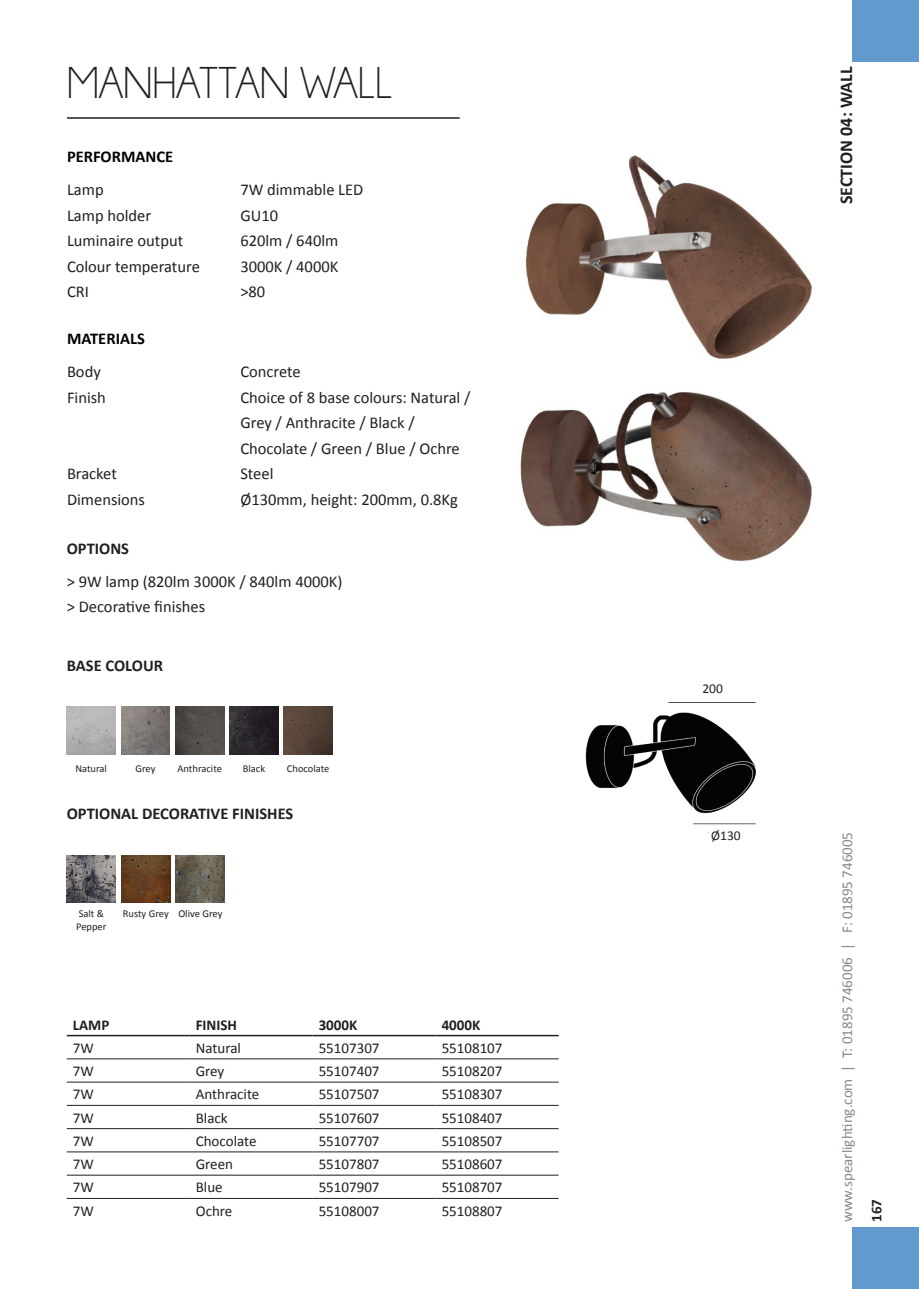
<style>
.page{position:relative;width:919px;height:1289px;background:#fff}
.page>*{position:absolute;margin:0;border:0;box-sizing:border-box;transform-origin:0 0}
.t1{font:45px "Champagne&Limousines";color:#231f20}
.t2{font:700 18px "Calibri";color:#231f20}
.t3{font:16.5px "Calibri";color:#231f20}
.t4{font:700 16.5px "Calibri";color:#231f20}
.t5{font:700 16.5px "Calibri";color:#000}
.t6{font:15px "Calibri";color:#231f20}
.t7{font:15px "Calibri";color:#86888b}
.t8{font:700 15px "Calibri";color:#231f20}
.t9{font:13.5px "Calibri";color:#231f20}
.t10{font:10.5px/12.6px "Calibri";color:#231f20}
</style>
<div class="page">
<hr style="left:67px;top:117px;width:392px;height:2px;background:#231f20">
<img style="left:525px;top:155px;width:288px;height:204px">
<hr style="left:67px;top:1034px;width:123px;height:2px;background:#231f20">
<hr style="left:190px;top:1034px;width:123px;height:2px;background:#231f20">
<hr style="left:313px;top:1034px;width:122px;height:2px;background:#231f20">
<hr style="left:435px;top:1034px;width:123px;height:2px;background:#231f20">
<hr style="left:67px;top:1058px;width:123px;height:1px;background:#231f20">
<hr style="left:190px;top:1058px;width:123px;height:1px;background:#231f20">
<hr style="left:313px;top:1058px;width:122px;height:1px;background:#231f20">
<hr style="left:435px;top:1058px;width:123px;height:1px;background:#231f20">
<hr style="left:67px;top:1081px;width:123px;height:1px;background:#231f20">
<hr style="left:190px;top:1081px;width:123px;height:1px;background:#231f20">
<hr style="left:313px;top:1081px;width:122px;height:1px;background:#231f20">
<hr style="left:435px;top:1081px;width:123px;height:1px;background:#231f20">
<hr style="left:67px;top:1104px;width:123px;height:1px;background:#231f20">
<hr style="left:190px;top:1104px;width:123px;height:1px;background:#231f20">
<hr style="left:313px;top:1104px;width:122px;height:1px;background:#231f20">
<hr style="left:435px;top:1104px;width:123px;height:1px;background:#231f20">
<hr style="left:67px;top:1128px;width:123px;height:1px;background:#231f20">
<hr style="left:190px;top:1128px;width:123px;height:1px;background:#231f20">
<hr style="left:313px;top:1128px;width:122px;height:1px;background:#231f20">
<hr style="left:435px;top:1128px;width:123px;height:1px;background:#231f20">
<hr style="left:67px;top:1151px;width:123px;height:1px;background:#231f20">
<hr style="left:190px;top:1151px;width:123px;height:1px;background:#231f20">
<hr style="left:313px;top:1151px;width:122px;height:1px;background:#231f20">
<hr style="left:435px;top:1151px;width:123px;height:1px;background:#231f20">
<hr style="left:67px;top:1174px;width:123px;height:1px;background:#231f20">
<hr style="left:190px;top:1174px;width:123px;height:1px;background:#231f20">
<hr style="left:313px;top:1174px;width:122px;height:1px;background:#231f20">
<hr style="left:435px;top:1174px;width:123px;height:1px;background:#231f20">
<hr style="left:67px;top:1197px;width:123px;height:1px;background:#231f20">
<hr style="left:190px;top:1197px;width:123px;height:1px;background:#231f20">
<hr style="left:313px;top:1197px;width:122px;height:1px;background:#231f20">
<hr style="left:435px;top:1197px;width:123px;height:1px;background:#231f20">
<img style="left:520px;top:392px;width:292px;height:170px">
<img style="left:585px;top:702px;width:171px;height:131px">
<img style="left:67px;top:706px;width:49px;height:48px">
<img style="left:121px;top:706px;width:49px;height:48px">
<img style="left:175px;top:706px;width:49px;height:48px">
<img style="left:229px;top:706px;width:49px;height:48px">
<img style="left:284px;top:706px;width:48px;height:48px">
<img style="left:67px;top:855px;width:49px;height:47px">
<img style="left:121px;top:855px;width:49px;height:47px">
<img style="left:176px;top:855px;width:49px;height:47px">
<div style="left:852px;top:0;width:66px;height:62px;background:#639ace"></div>
<div style="left:852px;top:1227px;width:66px;height:61px;background:#639ace"></div>
<p class="t1" style="left:67px;top:60px;width:327px">MANHATTAN WALL</p>
<p class="t5" style="left:67px;top:146px;width:108px">PERFORMANCE</p>
<p class="t3" style="left:67px;top:179px;width:38px">Lamp</p>
<p class="t3" style="left:67px;top:205px;width:86px">Lamp holder</p>
<p class="t3" style="left:67px;top:230px;width:118px">Luminaire output</p>
<p class="t3" style="left:67px;top:256px;width:134px">Colour temperature</p>
<p class="t3" style="left:67px;top:281px;width:23px">CRI</p>
<p class="t5" style="left:67px;top:328px;width:79px">MATERIALS</p>
<p class="t3" style="left:67px;top:361px;width:35px">Body</p>
<p class="t3" style="left:67px;top:386px;width:40px">Finish</p>
<p class="t3" style="left:240px;top:179px;width:125px">7W dimmable LED</p>
<p class="t3" style="left:240px;top:205px;width:39px">GU10</p>
<p class="t3" style="left:240px;top:230px;width:99px">620lm / 640lm</p>
<p class="t3" style="left:240px;top:256px;width:99px">3000K / 4000K</p>
<p class="t3" style="left:240px;top:281px;width:26px">&gt;80</p>
<p class="t3" style="left:240px;top:361px;width:62px">Concrete</p>
<p class="t3" style="left:240px;top:386px;width:231px">Choice of 8 base colours: Natural /</p>
<p class="t3" style="left:240px;top:412px;width:176px">Grey / Anthracite / Black /</p>
<p class="t3" style="left:240px;top:437px;width:221px">Chocolate / Green / Blue / Ochre</p>
<p class="t3" style="left:240px;top:463px;width:35px">Steel</p>
<p class="t3" style="left:240px;top:488px;width:219px">Ø130mm, height: 200mm, 0.8Kg</p>
<p class="t3" style="left:67px;top:463px;width:51px">Bracket</p>
<p class="t3" style="left:67px;top:488px;width:80px">Dimensions</p>
<p class="t4" style="left:67px;top:538px;width:64px">OPTIONS</p>
<p class="t3" style="left:67px;top:571px;width:277px">&gt; 9W lamp (820lm 3000K / 840lm 4000K)</p>
<p class="t3" style="left:67px;top:596px;width:140px">&gt; Decorative finishes</p>
<p class="t4" style="left:67px;top:655px;width:98px">BASE COLOUR</p>
<p class="t10" style="left:75px;top:762px;width:33px">Natural</p>
<p class="t10" style="left:135px;top:762px;width:22px">Grey</p>
<p class="t10" style="left:177px;top:762px;width:46px">Anthracite</p>
<p class="t10" style="left:243px;top:762px;width:24px">Black</p>
<p class="t10" style="left:287px;top:762px;width:44px">Chocolate</p>
<p class="t4" style="left:67px;top:803px;width:228px">OPTIONAL DECORATIVE FINISHES</p>
<p class="t10" style="left:76px;top:907px;width:32px">Salt &amp;<br>Pepper</p>
<p class="t10" style="left:123px;top:907px;width:47px">Rusty Grey</p>
<p class="t10" style="left:178px;top:907px;width:46px">Olive Grey</p>
<p class="t8" style="left:73px;top:1015px;width:38px">LAMP</p>
<p class="t8" style="left:196px;top:1015px;width:43px">FINISH</p>
<p class="t8" style="left:319px;top:1015px;width:40px">3000K</p>
<p class="t8" style="left:441px;top:1015px;width:40px">4000K</p>
<p class="t6" style="left:73px;top:1038px;width:22px">7W</p>
<p class="t6" style="left:196px;top:1038px;width:47px">Natural</p>
<p class="t6" style="left:319px;top:1038px;width:62px">55107307</p>
<p class="t6" style="left:441px;top:1038px;width:62px">55108107</p>
<p class="t6" style="left:73px;top:1061px;width:22px">7W</p>
<p class="t6" style="left:196px;top:1061px;width:30px">Grey</p>
<p class="t6" style="left:319px;top:1061px;width:62px">55107407</p>
<p class="t6" style="left:441px;top:1061px;width:62px">55108207</p>
<p class="t6" style="left:73px;top:1084px;width:22px">7W</p>
<p class="t6" style="left:196px;top:1084px;width:65px">Anthracite</p>
<p class="t6" style="left:319px;top:1084px;width:62px">55107507</p>
<p class="t6" style="left:441px;top:1084px;width:62px">55108307</p>
<p class="t6" style="left:73px;top:1108px;width:22px">7W</p>
<p class="t6" style="left:196px;top:1108px;width:33px">Black</p>
<p class="t6" style="left:319px;top:1108px;width:62px">55107607</p>
<p class="t6" style="left:441px;top:1108px;width:62px">55108407</p>
<p class="t6" style="left:73px;top:1131px;width:22px">7W</p>
<p class="t6" style="left:196px;top:1131px;width:62px">Chocolate</p>
<p class="t6" style="left:319px;top:1131px;width:62px">55107707</p>
<p class="t6" style="left:441px;top:1131px;width:62px">55108507</p>
<p class="t6" style="left:73px;top:1154px;width:22px">7W</p>
<p class="t6" style="left:196px;top:1154px;width:39px">Green</p>
<p class="t6" style="left:319px;top:1154px;width:62px">55107807</p>
<p class="t6" style="left:441px;top:1154px;width:62px">55108607</p>
<p class="t6" style="left:73px;top:1177px;width:22px">7W</p>
<p class="t6" style="left:196px;top:1177px;width:28px">Blue</p>
<p class="t6" style="left:319px;top:1177px;width:62px">55107907</p>
<p class="t6" style="left:441px;top:1177px;width:62px">55108707</p>
<p class="t6" style="left:73px;top:1201px;width:22px">7W</p>
<p class="t6" style="left:196px;top:1201px;width:38px">Ochre</p>
<p class="t6" style="left:319px;top:1201px;width:62px">55108007</p>
<p class="t6" style="left:441px;top:1201px;width:62px">55108807</p>
<p class="t2" style="left:834px;top:204px;width:139px;rotate:-90deg">SECTION 04: WALL</p>
<p class="t9" style="left:702px;top:679px;width:22px">200</p>
<p class="t9" style="left:711px;top:826px;width:31px">Ø130</p>
<p class="t7" style="left:837px;top:1222px;width:392px;rotate:-90deg">www.spearlighting.com | T: 01895 746006 | F: 01895 746005</p>
<p class="t8" style="left:866px;top:1221px;width:24px;rotate:-90deg">167</p>
</div>
